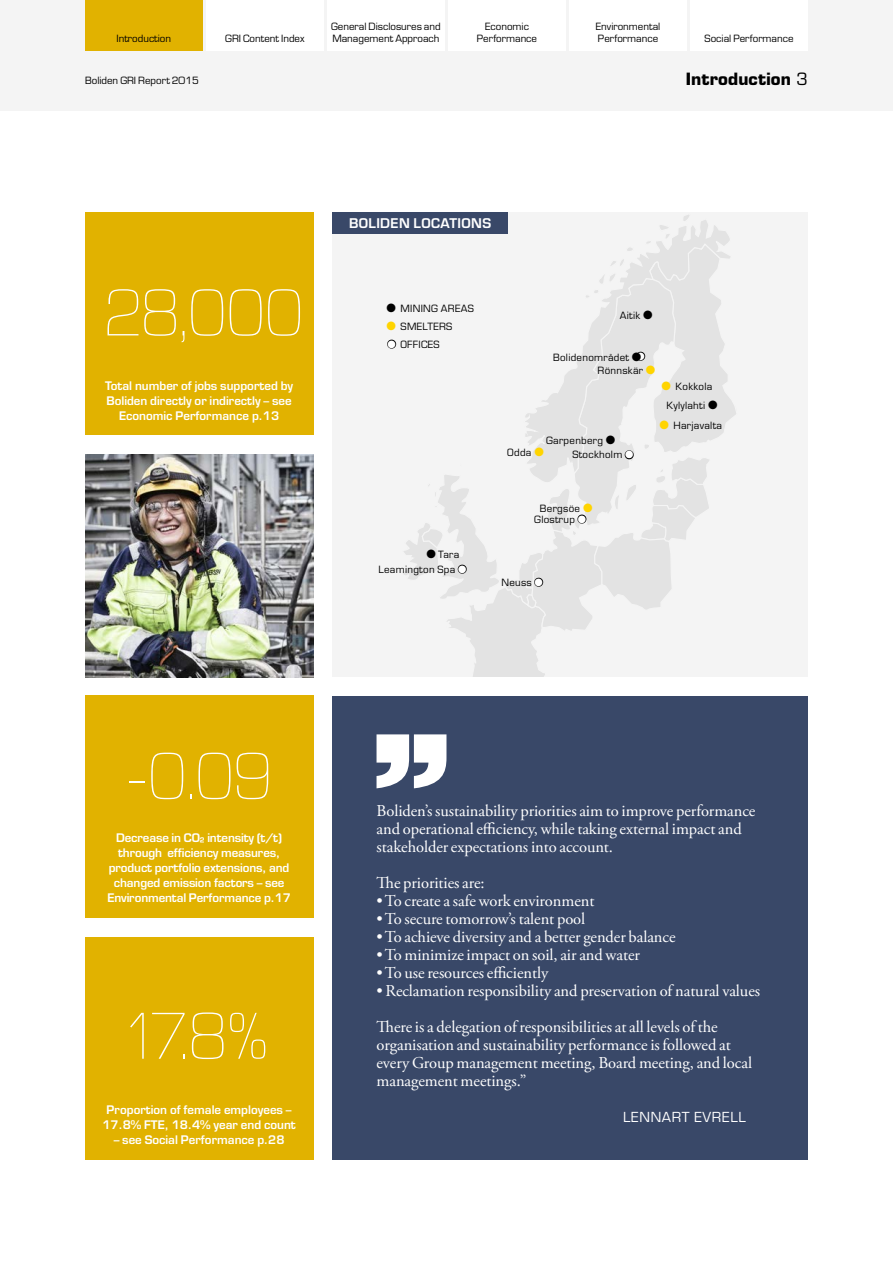
<style>
.page{position:relative;width:893px;height:1263px;background:#fff}
.page>*{position:absolute;margin:0;border:0;box-sizing:border-box;transform-origin:0 0}
.t1{font:300 67.5px "Eurostile Next LT Pro Ult";letter-spacing:-.025em;color:#fff}
.Ingress{font:16.5px/18px "Adobe Garamond Pro";letter-spacing:-.005em;color:#fff}
.t2{font:700 16.5px "Eurostile LT Std";letter-spacing:.01em;color:#000}
.t3{font:13.5px "Eurostile LT Std";letter-spacing:.05em;color:#fff}
.t4{font:600 13.05px "Eurostile LT Std";letter-spacing:.03em;color:#fff}
.t5{font:600 11.55px/15px "Eurostile LT Std";color:#fff;text-align:center}
.bröd_faktaruta_liten{font:10.5px "Zapf Dingbats ITC";color:#fff}
.bröd_faktaruta_liten-2{font:9.75px/12px "Eurostile LT Std";color:#000}
.bröd_faktaruta_liten-3{font:9.75px "Eurostile LT Std";letter-spacing:.03em;color:#000}
.s1{font-weight:400}
.s2{color:#ffd400}
.s3{color:#fff}
</style>
<div class="page">
<div style="left:85px;top:213px;width:228px;height:222px;background:#e1b200"></div>
<div style="left:85px;top:695px;width:228px;height:223px;background:#e1b200"></div>
<img style="left:85px;top:454px;width:228px;height:223px">
<div style="left:85px;top:937px;width:228px;height:223px;background:#e1b200"></div>
<div style="left:332px;top:696px;width:476px;height:464px;background:#394868"></div>
<svg style="left:377px;top:734px;width:69px;height:54px"></svg>
<div style="left:332px;top:213px;width:476px;height:463px;background:#f4f4f4"></div>
<svg style="left:387px;top:215px;width:349px;height:461px"></svg>
<div style="left:332px;top:213px;width:176px;height:21px;background:#394868"></div>
<div style="left:0;top:0;width:893px;height:111px;background:#f4f4f4"></div>
<div style="left:85px;top:0;width:118px;height:51px;background:#e1b200"></div>
<div style="left:206px;top:0;width:118px;height:51px;background:#fff"></div>
<div style="left:327px;top:0;width:118px;height:51px;background:#fff"></div>
<div style="left:448px;top:0;width:118px;height:51px;background:#fff"></div>
<div style="left:569px;top:0;width:118px;height:51px;background:#fff"></div>
<div style="left:690px;top:0;width:118px;height:51px;background:#fff"></div>
<p class="bröd_faktaruta_liten-2" style="left:117px;top:32px;width:56px">Introduction</p>
<p class="bröd_faktaruta_liten-2" style="left:225px;top:32px;width:81px">GRI Content Index</p>
<p class="bröd_faktaruta_liten-2" style="left:331px;top:20px;width:111px">General Disclosures and<br>Management Approach</p>
<p class="bröd_faktaruta_liten-2" style="left:477px;top:20px;width:62px;text-align:center">Economic<br>Performance</p>
<p class="bröd_faktaruta_liten-2" style="left:596px;top:20px;width:66px">Environmental<br>Performance</p>
<p class="bröd_faktaruta_liten-2" style="left:705px;top:32px;width:91px">Social Performance</p>
<p class="bröd_faktaruta_liten-2" style="left:85px;top:75px;width:115px">Boliden GRI Report 2015</p>
<p class="t2" style="left:686px;top:68px;width:123px">Introduction <span class="s1">3</span></p>
<p class="t1" style="left:103px;top:277px;width:202px">28,000</p>
<p class="t5" style="left:105px;top:378px;width:190px">Total number of jobs supported by<br>Boliden directly or indirectly – see<br>Economic Performance p.13</p>
<p class="t4" style="left:349px;top:215px;width:144px">BOLIDEN LOCATIONS</p>
<p class="bröd_faktaruta_liten-3" style="left:386px;top:302px;width:89px">● MINING AREAS</p>
<p class="bröd_faktaruta_liten-3" style="left:386px;top:320px;width:67px"><span class="s2">●</span> SMELTERS</p>
<p class="bröd_faktaruta_liten-3" style="left:387px;top:338px;width:54px"><span class="s3">●</span> OFFICES</p>
<p class="bröd_faktaruta_liten-2" style="left:427px;top:548px;width:34px">● Tara</p>
<p class="bröd_faktaruta_liten-3" style="left:378px;top:563px;width:89px">Leamington Spa <span class="s3">●</span></p>
<p class="bröd_faktaruta_liten-2" style="left:620px;top:310px;width:34px">Aitik ●</p>
<p class="bröd_faktaruta_liten" style="left:637px;top:351px;width:10px">●</p>
<p class="bröd_faktaruta_liten-3" style="left:553px;top:352px;width:90px">Bolidenområdet ●</p>
<p class="bröd_faktaruta_liten-3" style="left:598px;top:364px;width:59px">Rönnskär <span class="s2">●</span></p>
<p class="bröd_faktaruta_liten-3" style="left:661px;top:380px;width:52px"><span class="s2">●</span> Kokkola</p>
<p class="bröd_faktaruta_liten-3" style="left:667px;top:400px;width:53px">Kylylahti ●</p>
<p class="bröd_faktaruta_liten-3" style="left:546px;top:434px;width:71px">Garpenberg ●</p>
<p class="bröd_faktaruta_liten-2" style="left:507px;top:446px;width:38px">Odda <span class="s2">●</span></p>
<p class="bröd_faktaruta_liten-3" style="left:572px;top:449px;width:63px">Stockholm <span class="s3">●</span></p>
<p class="bröd_faktaruta_liten-3" style="left:540px;top:503px;width:54px">Bergsöe <span class="s2">●</span></p>
<p class="bröd_faktaruta_liten-3" style="left:534px;top:513px;width:53px">Glostrup <span class="s3">●</span></p>
<p class="bröd_faktaruta_liten-2" style="left:501px;top:576px;width:43px">Neuss <span class="s3">●</span></p>
<p class="bröd_faktaruta_liten-3" style="left:659px;top:419px;width:64px"><span class="s2">●</span> Harjavalta</p>
<p class="t1" style="left:126px;top:741px;width:148px">-0.09</p>
<p class="t5" style="left:107px;top:830px;width:185px">Decrease in CO² intensity (t/t) through efficiency measures, product portfolio extensions, and changed emission factors – see<br>Environmental Performance p.17</p>
<p class="t1" style="left:129px;top:1000px;width:142px">17.8%</p>
<p class="t5" style="left:102px;top:1102px;width:195px">Proportion of female employees –<br>17.8% FTE, 18.4% year end count</p>
<p class="t5" style="left:114px;top:1132px;width:172px">– see Social Performance p.28</p>
<p class="Ingress" style="left:377px;top:802px;width:380px">Boliden’s sustainability priorities aim to improve performance and operational efficiency, while taking external impact and stakeholder expectations into account.</p>
<p class="Ingress" style="left:377px;top:874px;width:110px">The priorities are:</p>
<p class="Ingress" style="left:377px;top:892px;width:219px">• To create a safe work environment</p>
<p class="Ingress" style="left:377px;top:910px;width:210px">• To secure tomorrow’s talent pool</p>
<p class="Ingress" style="left:377px;top:928px;width:301px">• To achieve diversity and a better gender balance</p>
<p class="Ingress" style="left:377px;top:946px;width:265px">• To minimize impact on soil, air and water</p>
<p class="Ingress" style="left:377px;top:964px;width:173px">• To use resources efficiently</p>
<p class="Ingress" style="left:377px;top:982px;width:385px">• Reclamation responsibility and preservation of natural values</p>
<p class="Ingress" style="left:377px;top:1018px;width:377px">There is a delegation of responsibilities at all levels of the organisation and sustainability performance is followed at every Group management meeting, Board meeting, and local management meetings.”</p>
<p class="t3" style="left:623px;top:1109px;width:125px">LENNART EVRELL</p>
</div>
